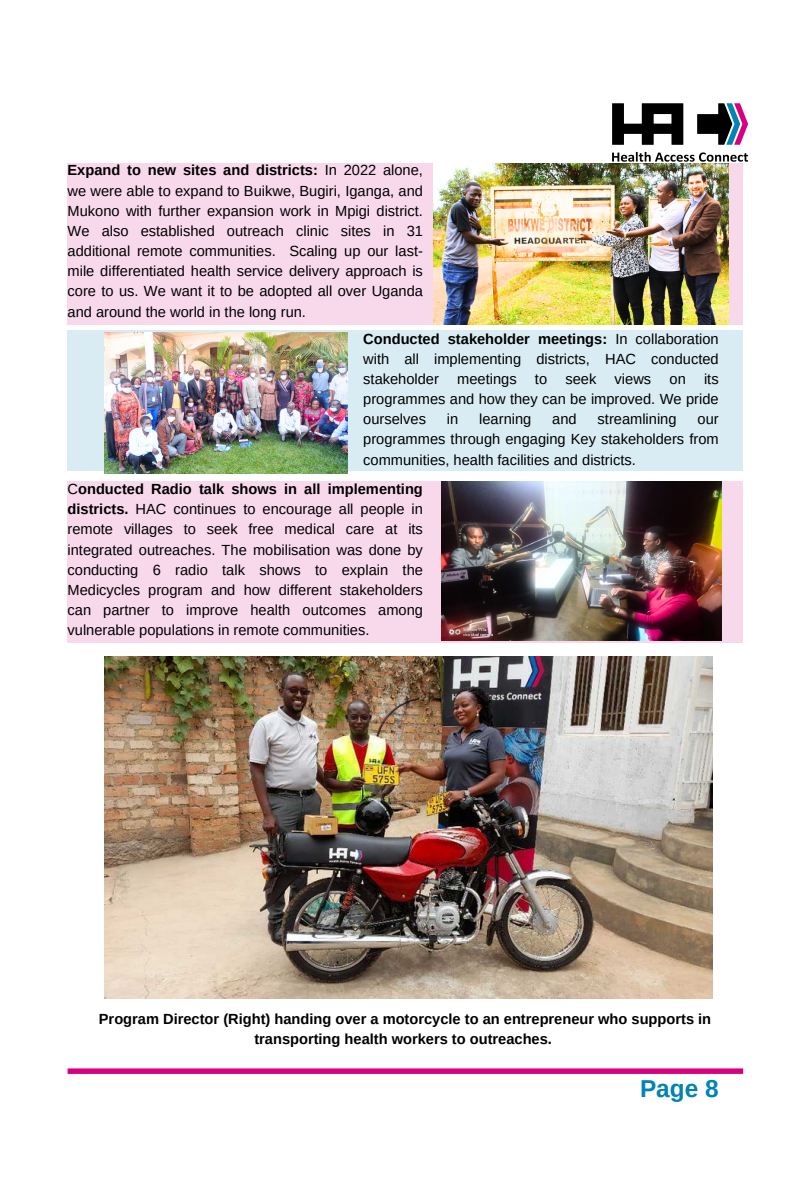
<style>
.page{position:relative;width:810px;height:1181px;background:#fff}
.page>*{position:absolute;margin:0;border:0;box-sizing:border-box;transform-origin:0 0}
.t1{font:700 24.45px "Arimo";color:#0083b5}
.t2{font:14.7px/20.1px "Arimo";color:#000;text-align:justify}
.t3{font:700 14.7px/20.1px "Arimo";color:#000;text-align:center}
.s1{font-weight:700}
</style>
<div class="page">
<svg style="left:612px;top:103px;width:71px;height:42px"></svg>
<svg style="left:697px;top:103px;width:51px;height:42px"></svg>
<svg style="left:612px;top:152px;width:136px;height:10px"></svg>
<div style="left:68px;top:1068px;width:675px;height:5px;background:#d60080"></div>
<div style="left:68px;top:163px;width:675px;height:161px;background:#f8d9ec"></div>
<img style="left:434px;top:163px;width:294px;height:161px">
<div style="left:68px;top:330px;width:675px;height:141px;background:#d9ecf3"></div>
<img style="left:105px;top:333px;width:242px;height:141px">
<div style="left:68px;top:482px;width:675px;height:161px;background:#f8d9ec"></div>
<img style="left:441px;top:482px;width:280px;height:158px">
<img style="left:105px;top:656px;width:608px;height:342px">
<p class="t2" style="left:68px;top:160px;width:357px"><span class="s1">Expand to new sites and districts:</span> In 2022 alone, we were able to expand to Buikwe, Bugiri, Iganga, and Mukono with further expansion work in Mpigi district.<br>We also established outreach clinic sites in 31 additional remote communities. Scaling up our last&shy;mile differentiated health service delivery approach is core to us. We want it to be adopted all over Uganda and around the world in the long run.</p>
<p class="t2" style="left:363px;top:328px;width:357px"><span class="s1">Conducted stakeholder meetings:</span> In collaboration with all implementing districts, HAC conducted stakeholder meetings to seek views on its programmes and how they can be improved. We pride ourselves</p>
<p class="t2" style="left:447px;top:409px;width:13px">in</p>
<p class="t2" style="left:479px;top:409px;width:54px">learning</p>
<p class="t2" style="left:552px;top:409px;width:26px">and</p>
<p class="t2" style="left:598px;top:409px;width:80px">streamlining</p>
<p class="t2" style="left:363px;top:409px;width:357px;text-indent:334px">our programmes through engaging Key stakeholders from communities, health facilities and districts.</p>
<p class="t2" style="left:68px;top:479px;width:357px">C<span class="s1">onducted Radio talk shows in all implementing districts.</span> HAC continues to encourage all people in remote villages to seek free medical care at its integrated outreaches. The mobilisation was done by conducting 6 radio talk shows to explain the Medicycles program and how different stakeholders can partner to improve health outcomes among vulnerable populations in remote communities.</p>
<p class="t3" style="left:99px;top:1008px;width:614px">Program Director (Right) handing over a motorcycle to an entrepreneur who supports in transporting health workers to outreaches.</p>
<p class="t1" style="left:640px;top:1074px;width:80px">Page 8</p>
</div>
